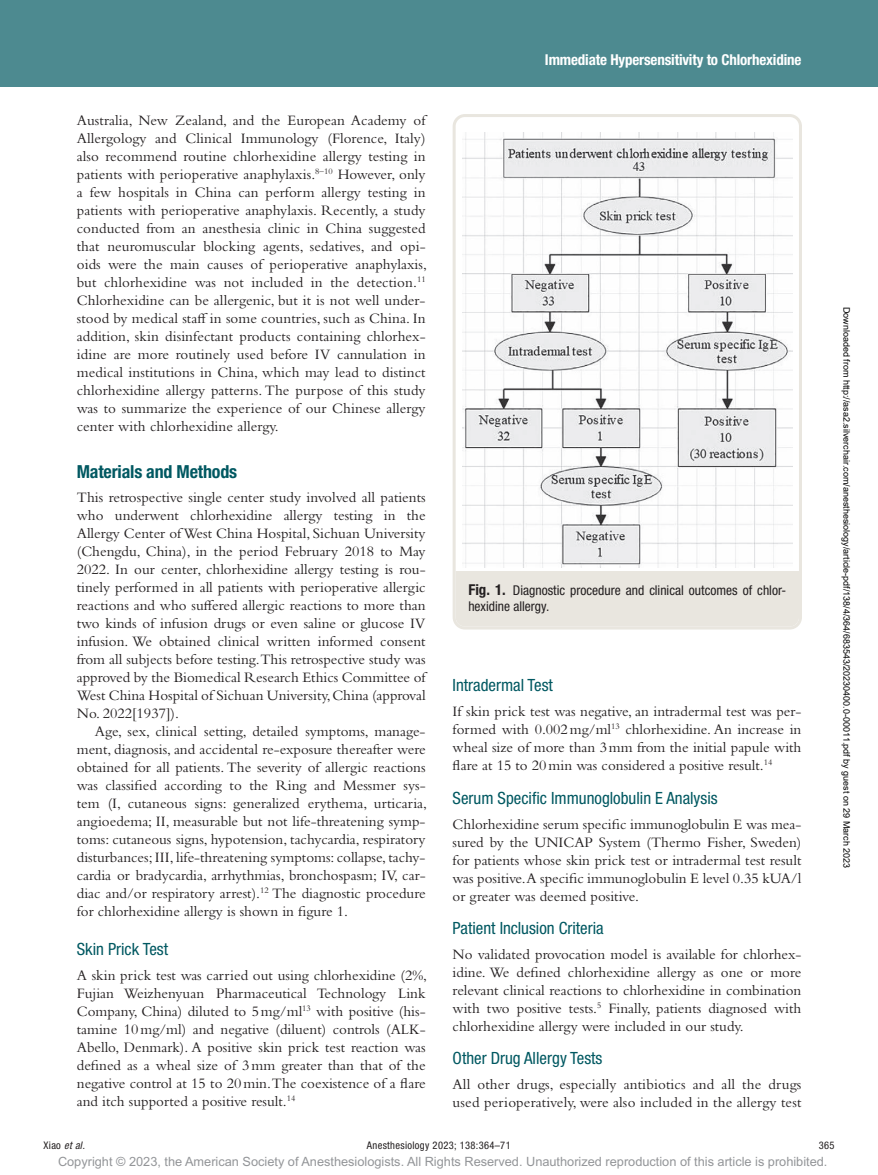
<style>
.page{position:relative;width:878px;height:1175px;background:#fff}
.page>*{position:absolute;margin:0;border:0;box-sizing:border-box;transform-origin:0 0}
.t1{font:700 condensed 18px "Helvetica Neue LT Std";letter-spacing:-.01em;color:#005861}
.t2{font:condensed 16.8px "Helvetica Neue LT Std";color:#005861}
.t3{font:15px/18px "Bembo Std";color:#231f20;text-align:justify}
.t4{font:700 condensed 15px "Helvetica Neue LT Std";letter-spacing:-.01em;color:#fff}
.t5{font:condensed 13.5px/15.8px "Helvetica Neue LT Std";color:#231f20}
.t6{font:12.75px "Arial MT Std";color:#939598}
.t7{font:condensed 10.5px "Helvetica Neue LT Std";letter-spacing:.03em;color:#231f20}
.t8{font:italic condensed 10.5px "Helvetica Neue LT Std";color:#231f20}
.t9{font:9px "Arial";color:#000}
.s1{font-weight:700;font-size:15px}
.s2{font-style:normal}
</style>
<div class="page">
<div style="left:0;top:0;width:878px;height:86px;background:#4d8a90"></div>
<img style="left:462px;top:132px;width:330px;height:436px">
<div style="left:455px;top:571px;width:344px;height:55px;background:#e9e6df"></div>
<div style="left:452px;top:114px;width:350px;height:515px;border:3px solid #e9e6df;border-radius:11px"></div>
<p class="t3" style="left:77px;top:111px;width:352px">Australia, New Zealand, and the European Academy of Allergology and Clinical Immunology (Florence, Italy) also recommend routine chlorhexidine allergy testing in patients with perioperative anaphylaxis.<sup>8–10</sup> However, only a few hospitals in China can perform allergy testing in patients with perioperative anaphylaxis. Recently, a study conducted from an anesthesia clinic in China suggested that neuromuscular blocking agents, sedatives, and opi&shy;oids were the main causes of perioperative anaphylaxis, but chlorhexidine was not included in the detection.<sup>11<br></sup>Chlorhexidine can be allergenic, but it is not well under&shy;stood by medical staff in some countries, such as China. In addition, skin disinfectant products containing chlorhex&shy;idine are more routinely used before IV cannulation in medical institutions in China, which may lead to distinct chlorhexidine allergy patterns. The purpose of this study was to summarize the experience of our Chinese allergy center with chlorhexidine allergy.</p>
<p class="t1" style="left:77px;top:460px;width:162px">Materials and Methods</p>
<p class="t3" style="left:77px;top:488px;width:350px">This retrospective single center study involved all patients who underwent chlorhexidine allergy testing in the Allergy Center of West China Hospital, Sichuan University (Chengdu, China), in the period February 2018 to May 2022. In our center, chlorhexidine allergy testing is rou&shy;tinely performed in all patients with perioperative allergic reactions and who suffered allergic reactions to more than two kinds of infusion drugs or even saline or glucose IV infusion. We obtained clinical written informed consent from all subjects before testing.This retrospective study was approved by the Biomedical Research Ethics Committee of West China Hospital of Sichuan University, China (approval No. 2022[1937]).</p>
<p class="t3" style="left:77px;top:722px;width:352px;text-indent:18px">Age, sex, clinical setting, detailed symptoms, manage&shy;ment, diagnosis, and accidental re-exposure thereafter were obtained for all patients. The severity of allergic reactions was classified according to the Ring and Messmer sys&shy;tem (I, cutaneous signs: generalized erythema, urticaria, angioedema; II, measurable but not life-threatening symp&shy;toms: cutaneous signs, hypotension, tachycardia, respiratory disturbances; III, life-threatening symptoms: collapse, tachy&shy;cardia or bradycardia, arrhythmias, bronchospasm; IV, car&shy;diac and/or respiratory arrest).<sup>12</sup> The diagnostic procedure for chlorhexidine allergy is shown in figure 1.</p>
<p class="t2" style="left:77px;top:939px;width:93px">Skin Prick Test</p>
<p class="t3" style="left:77px;top:966px;width:352px">A skin prick test was carried out using chlorhexidine (2%, Fujian Weizhenyuan Pharmaceutical Technology Link Company, China) diluted to 5mg/ml<sup>13</sup> with positive (his&shy;tamine 10mg/ml) and negative (diluent) controls (ALK-Abello, Denmark). A positive skin prick test reaction was defined as a wheal size of 3mm greater than that of the negative control at 15 to 20min. The coexistence of a flare and itch supported a positive result.<sup>14</sup></p>
<p class="t4" style="left:545px;top:51px;width:258px">Immediate Hypersensitivity to Chlorhexidine</p>
<p class="t5" style="left:468px;top:582px;width:319px"><span class="s1">Fig. 1.</span> Diagnostic procedure and clinical outcomes of chlor&shy;hexidine allergy.</p>
<p class="t2" style="left:452px;top:675px;width:102px">Intradermal Test</p>
<p class="t3" style="left:452px;top:702px;width:350px">If skin prick test was negative, an intradermal test was per&shy;formed with 0.002mg/ml<sup>13</sup> chlorhexidine. An increase in wheal size of more than 3mm from the initial papule with flare at 15 to 20min was considered a positive result.<sup>14</sup></p>
<p class="t2" style="left:452px;top:788px;width:266px">Serum Specific Immunoglobulin E Analysis</p>
<p class="t3" style="left:452px;top:815px;width:350px">Chlorhexidine serum specific immunoglobulin E was mea&shy;sured by the UNICAP System (Thermo Fisher, Sweden) for patients whose skin prick test or intradermal test result was positive.A specific immunoglobulin E level 0.35 kUA/l or greater was deemed positive.</p>
<p class="t2" style="left:452px;top:918px;width:153px">Patient Inclusion Criteria</p>
<p class="t3" style="left:452px;top:945px;width:350px">No validated provocation model is available for chlorhex&shy;idine. We defined chlorhexidine allergy as one or more relevant clinical reactions to chlorhexidine in combination with two positive tests.<sup>5</sup> Finally, patients diagnosed with chlorhexidine allergy were included in our study.</p>
<p class="t2" style="left:452px;top:1048px;width:151px">Other Drug Allergy Tests</p>
<p class="t3" style="left:452px;top:1074px;width:350px">All other drugs, especially antibiotics and all the drugs used perioperatively, were also included in the allergy test</p>
<p class="t9" style="left:850px;top:306px;width:563px;rotate:90deg">Downloaded from http://asa2.silverchair.com/anesthesiology/article-pdf/138/4/364/683543/20230400.0-00011.pdf by guest on 29 March 2023</p>
<p class="t8" style="left:44px;top:1139px;width:43px"><span class="s2">Xiao</span> et al.</p>
<p class="t7" style="left:367px;top:1139px;width:145px">Anesthesiology 2023; 138:364–71</p>
<p class="t7" style="left:818px;top:1139px;width:17px">365</p>
<p class="t6" style="left:58px;top:1154px;width:771px">Copyright © 2023, the American Society of Anesthesiologists. All Rights Reserved. Unauthorized reproduction of this article is prohibited.</p>
</div>
